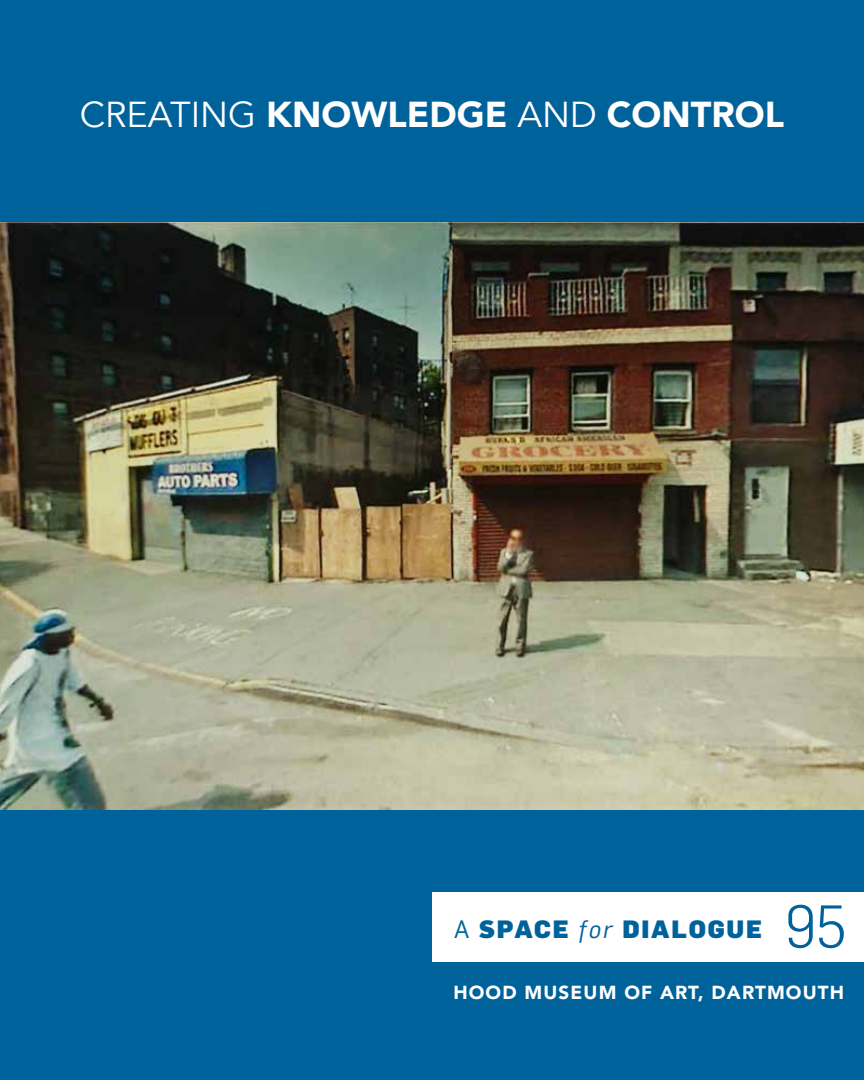
<style>
.page{position:relative;width:864px;height:1080px;background:#fff}
.page>*{position:absolute;margin:0;border:0;box-sizing:border-box;transform-origin:0 0}
.t1{font:300 58.95px "Flama";color:#00629b}
.t2{font:900 36px "Avenir";color:#fff}
.t3{font:900 24.6px "Flama";letter-spacing:.075em;color:#00629b}
.t4{font:900 18.9px "Avenir";letter-spacing:.06em;color:#fff}
.s1{font-weight:400}
.s2{font-weight:400;font-style:italic}
</style>
<div class="page">
<div style="left:0;top:0;width:864px;height:270px;background:#00629b"></div>
<img style="left:0;top:222px;width:864px;height:588px">
<div style="left:0;top:810px;width:864px;height:270px;background:#00629b"></div>
<div style="left:432px;top:892px;width:432px;height:70px;background:#fff"></div>
<p class="t2" style="left:80px;top:83px;width:706px"><span class="s1">CREATING</span> KNOWLEDGE <span class="s1">AND</span> CONTROL</p>
<p class="t3" style="left:454px;top:914px;width:310px"><span class="s1">A</span> SPACE <span class="s2">for</span> DIALOGUE</p>
<h1 class="t1" style="left:785px;top:891px;width:64px">95</h1>
<p class="t4" style="left:453px;top:976px;width:390px">HOOD MUSEUM OF ART, DARTMOUTH</p>
</div>
